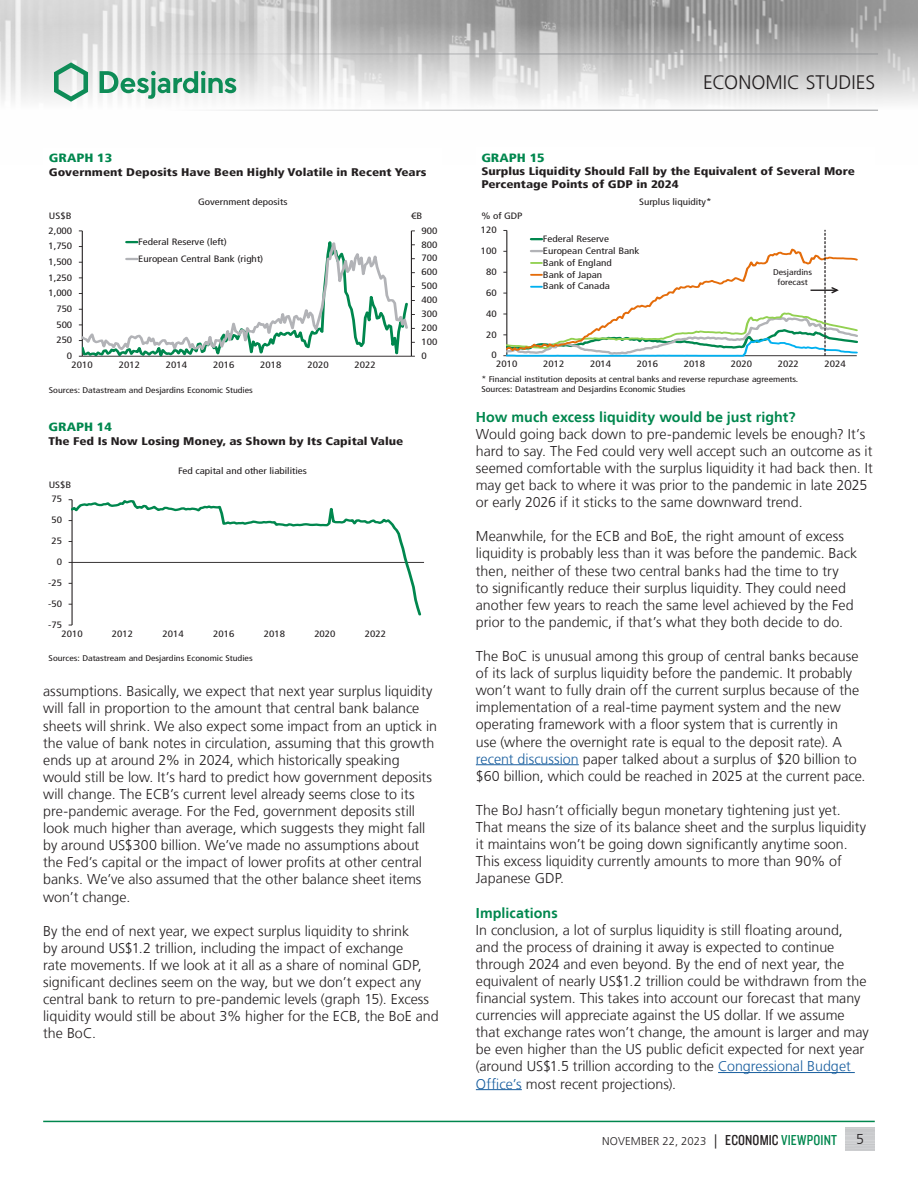
<style>
.page{position:relative;width:918px;height:1188px;background:#fff}
.page>*{position:absolute;margin:0;border:0;box-sizing:border-box;transform-origin:0 0}
.t1{font:300 19.5px "Frutiger LT";letter-spacing:.005em;color:#231f20}
.t2{font:300 14.25px/17.1px "Frutiger LT";color:#231f20}
.Texte_Titre{font:700 14.25px "Frutiger LT";letter-spacing:.005em;color:#00874e}
.t3{font:900 condensed 12px "Frutiger LT";color:#00874e;scale:1.2 1}
.t4{font:300 11.25px "Frutiger LT";letter-spacing:.005em;color:#231f20}
.t5{font:900 condensed 11.1px/13.2px "Frutiger LT";color:#231f20;scale:1.2 1}
.t6{font:condensed 9.15px/11.9px "Frutiger LT";color:#231f20;scale:1.2 1}
.t7{font:condensed 8.25px/9.9px "Frutiger LT";color:#231f20;scale:1.2 1}
.s1{color:#175d9e}
.s2{font-size:14.25px}
.s3{font-family:"Knockout 29 Junior Ltweight";font-weight:400;font-size:15px}
.s4{font-family:"Knockout 29 Junior Ltweight";font-weight:400;font-size:15px;color:#00874e}
</style>
<div class="page">
<img style="left:0;top:0;width:918px;height:110px">
<hr style="left:0;top:54px;width:878px;height:1px;background:#939598">
<hr style="left:0;top:110px;width:878px;height:1px;background:#939598">
<svg style="left:54px;top:62px;width:34px;height:40px"></svg>
<svg style="left:100px;top:71px;width:136px;height:28px"></svg>
<hr style="left:43px;top:1121px;width:832px;height:1px;background:#00874e">
<hr style="left:476px;top:764px;width:103px;height:1px;background:#175d9e">
<hr style="left:718px;top:1072px;width:137px;height:1px;background:#175d9e">
<hr style="left:476px;top:1089px;width:46px;height:1px;background:#175d9e">
<svg style="left:79px;top:231px;width:336px;height:126px"></svg>
<hr style="left:72px;top:500px;width:1px;height:125px;background:#231f20">
<hr style="left:72px;top:562px;width:352px;height:1px;background:#231f20">
<svg style="left:69px;top:499px;width:354px;height:118px"></svg>
<svg style="left:503px;top:230px;width:354px;height:126px"></svg>
<p class="t3" style="left:49px;top:151px;width:54px">GRAPH 13</p>
<p class="t5" style="left:49px;top:165px;width:316px">Government Deposits Have Been Highly Volatile in Recent Years</p>
<p class="t6" style="left:198px;top:196px;width:76px">Government deposits</p>
<p class="t6" style="left:49px;top:210px;width:20px">US$B</p>
<p class="t6" style="left:411px;top:210px;width:11px">€B</p>
<p class="t6" style="left:48px;top:225px;width:21px">2,000</p>
<p class="t6" style="left:421px;top:225px;width:15px">900</p>
<p class="t6" style="left:48px;top:240px;width:21px">1,750</p>
<p class="t6" style="left:48px;top:256px;width:21px">1,500</p>
<p class="t6" style="left:138px;top:233px;width:106px;line-height:16.8px">Federal Reserve (left)<br>European Central Bank (right)</p>
<p class="t6" style="left:421px;top:238px;width:15px">800</p>
<p class="t6" style="left:421px;top:252px;width:15px">700</p>
<p class="t6" style="left:48px;top:272px;width:21px">1,250</p>
<p class="t6" style="left:48px;top:287px;width:21px">1,000</p>
<p class="t6" style="left:421px;top:266px;width:15px">600</p>
<p class="t6" style="left:421px;top:280px;width:15px">500</p>
<p class="t6" style="left:421px;top:294px;width:15px">400</p>
<p class="t6" style="left:56px;top:303px;width:15px">750</p>
<p class="t6" style="left:421px;top:308px;width:15px">300</p>
<p class="t6" style="left:56px;top:319px;width:15px">500</p>
<p class="t6" style="left:421px;top:322px;width:15px">200</p>
<p class="t6" style="left:56px;top:334px;width:15px">250</p>
<p class="t6" style="left:421px;top:336px;width:15px">100</p>
<p class="t6" style="left:67px;top:350px;width:6px">0</p>
<p class="t6" style="left:421px;top:350px;width:6px">0</p>
<p class="t6" style="left:72px;top:359px;width:19px">2010</p>
<p class="t6" style="left:119px;top:359px;width:19px">2012</p>
<p class="t6" style="left:166px;top:359px;width:19px">2014</p>
<p class="t6" style="left:213px;top:359px;width:19px">2016</p>
<p class="t6" style="left:260px;top:359px;width:19px">2018</p>
<p class="t6" style="left:307px;top:359px;width:19px">2020</p>
<p class="t6" style="left:355px;top:359px;width:19px">2022</p>
<p class="t7" style="left:49px;top:385px;width:172px">Sources: Datastream and Desjardins Economic Studies</p>
<p class="t3" style="left:49px;top:420px;width:54px">GRAPH 14</p>
<p class="t5" style="left:49px;top:434px;width:297px">The Fed Is Now Losing Money, as Shown by Its Capital Value</p>
<p class="t6" style="left:49px;top:479px;width:20px">US$B</p>
<p class="t6" style="left:51px;top:493px;width:10px">75</p>
<p class="t6" style="left:51px;top:514px;width:10px">50</p>
<p class="t6" style="left:51px;top:535px;width:10px">25</p>
<p class="t6" style="left:57px;top:556px;width:6px">0</p>
<p class="t6" style="left:48px;top:577px;width:13px">-25</p>
<p class="t6" style="left:48px;top:598px;width:13px">-50</p>
<p class="t6" style="left:48px;top:619px;width:13px">-75</p>
<p class="t6" style="left:178px;top:465px;width:109px">Fed capital and other liabilities</p>
<p class="t6" style="left:61px;top:628px;width:19px">2010</p>
<p class="t6" style="left:112px;top:628px;width:19px">2012</p>
<p class="t6" style="left:163px;top:628px;width:19px">2014</p>
<p class="t6" style="left:213px;top:628px;width:19px">2016</p>
<p class="t6" style="left:264px;top:628px;width:19px">2018</p>
<p class="t6" style="left:314px;top:628px;width:19px">2020</p>
<p class="t6" style="left:365px;top:628px;width:19px">2022</p>
<p class="t7" style="left:49px;top:654px;width:172px">Sources: Datastream and Desjardins Economic Studies</p>
<p class="t2" style="left:43px;top:683px;width:395px">assumptions. Basically, we expect that next year surplus liquidity will fall in proportion to the amount that central bank balance sheets will shrink. We also expect some impact from an uptick in the value of bank notes in circulation, assuming that this growth ends up at around 2% in 2024, which historically speaking would still be low. It’s hard to predict how government deposits will change. The ECB’s current level already seems close to its pre‑pandemic average. For the Fed, government deposits still look much higher than average, which suggests they might fall by around US$300 billion. We’ve made no assumptions about the Fed’s capital or the impact of lower profits at other central banks. We’ve also assumed that the other balance sheet items won’t change.</p>
<p class="t2" style="left:43px;top:923px;width:397px">By the end of next year, we expect surplus liquidity to shrink<br>by around US$1.2 trillion, including the impact of exchange<br>rate movements. If we look at it all as a share of nominal GDP, significant declines seem on the way, but we don’t expect any central bank to return to pre‑pandemic levels (graph 15). Excess liquidity would still be about 3% higher for the ECB, the BoE and the BoC.</p>
<h1 class="t1" style="left:703px;top:72px;width:174px">ECONOMIC STUDIES</h1>
<p class="t3" style="left:481px;top:150px;width:54px">GRAPH 15</p>
<p class="t5" style="left:481px;top:165px;width:313px">Surplus Liquidity Should Fall by the Equivalent of Several More<br>Percentage Points of GDP in 2024</p>
<p class="t6" style="left:481px;top:210px;width:36px">% of GDP</p>
<p class="t6" style="left:481px;top:224px;width:15px">120</p>
<p class="t6" style="left:481px;top:245px;width:15px">100</p>
<p class="t6" style="left:486px;top:266px;width:10px">80</p>
<p class="t6" style="left:486px;top:287px;width:10px">60</p>
<p class="t6" style="left:486px;top:308px;width:10px">40</p>
<p class="t6" style="left:486px;top:329px;width:10px">20</p>
<p class="t6" style="left:492px;top:349px;width:6px">0</p>
<p class="t6" style="left:639px;top:196px;width:62px">Surplus liquidity*</p>
<p class="t6" style="left:543px;top:233px;width:82px">Federal Reserve<br>European Central Bank<br>Bank of England<br>Bank of Japan<br>Bank of Canada</p>
<p class="t7" style="left:773px;top:267px;width:34px;text-align:center">Desjardins forecast</p>
<p class="t6" style="left:496px;top:358px;width:19px">2010</p>
<p class="t6" style="left:543px;top:358px;width:19px">2012</p>
<p class="t6" style="left:590px;top:358px;width:19px">2014</p>
<p class="t6" style="left:637px;top:358px;width:19px">2016</p>
<p class="t6" style="left:684px;top:358px;width:19px">2018</p>
<p class="t6" style="left:731px;top:358px;width:19px">2020</p>
<p class="t6" style="left:778px;top:358px;width:19px">2022</p>
<p class="t6" style="left:825px;top:358px;width:19px">2024</p>
<p class="t7" style="left:481px;top:374px;width:266px">* Financial institution deposits at central banks and reverse repurchase agreements.<br>Sources: Datastream and Desjardins Economic Studies</p>
<p class="Texte_Titre" style="left:476px;top:408px;width:321px">How much excess liquidity would be just right?</p>
<p class="t2" style="left:476px;top:426px;width:398px">Would going back down to pre‑pandemic levels be enough? It’s hard to say. The Fed could very well accept such an outcome as it seemed comfortable with the surplus liquidity it had back then. It may get back to where it was prior to the pandemic in late 2025 or early 2026 if it sticks to the same downward trend.</p>
<p class="t2" style="left:476px;top:528px;width:383px">Meanwhile, for the ECB and BoE, the right amount of excess liquidity is probably less than it was before the pandemic. Back then, neither of these two central banks had the time to try<br>to significantly reduce their surplus liquidity. They could need another few years to reach the same level achieved by the Fed prior to the pandemic, if that’s what they both decide to do.</p>
<p class="t2" style="left:476px;top:648px;width:391px">The BoC is unusual among this group of central banks because of its lack of surplus liquidity before the pandemic. It probably won’t want to fully drain off the current surplus because of the implementation of a real‑time payment system and the new operating framework with a floor system that is currently in<br>use (where the overnight rate is equal to the deposit rate). A <span class="s1">recent discussion</span> paper talked about a surplus of $20 billion to $60 billion, which could be reached in 2025 at the current pace.</p>
<p class="t2" style="left:476px;top:802px;width:392px">The BoJ hasn’t officially begun monetary tightening just yet.<br>That means the size of its balance sheet and the surplus liquidity it maintains won’t be going down significantly anytime soon.<br>This excess liquidity currently amounts to more than 90% of Japanese GDP.</p>
<p class="Texte_Titre" style="left:476px;top:904px;width:83px">Implications</p>
<p class="t2" style="left:476px;top:921px;width:394px">In conclusion, a lot of surplus liquidity is still floating around, and the process of draining it away is expected to continue through 2024 and even beyond. By the end of next year, the equivalent of nearly US$1.2 trillion could be withdrawn from the financial system. This takes into account our forecast that many currencies will appreciate against the US dollar. If we assume that exchange rates won’t change, the amount is larger and may be even higher than the US public deficit expected for next year (around US$1.5 trillion according to the <span class="s1">Congressional Budget Office’s</span> most recent projections).</p>
<p class="t4" style="left:602px;top:1135px;width:237px">NOVEMBER 22, 2023 <span class="s2">|</span> <span class="s3">ECONOMIC</span> <span class="s4">VIEWPOINT</span></p>
<p class="t2" style="left:856px;top:1131px;width:9px">5</p>
</div>
